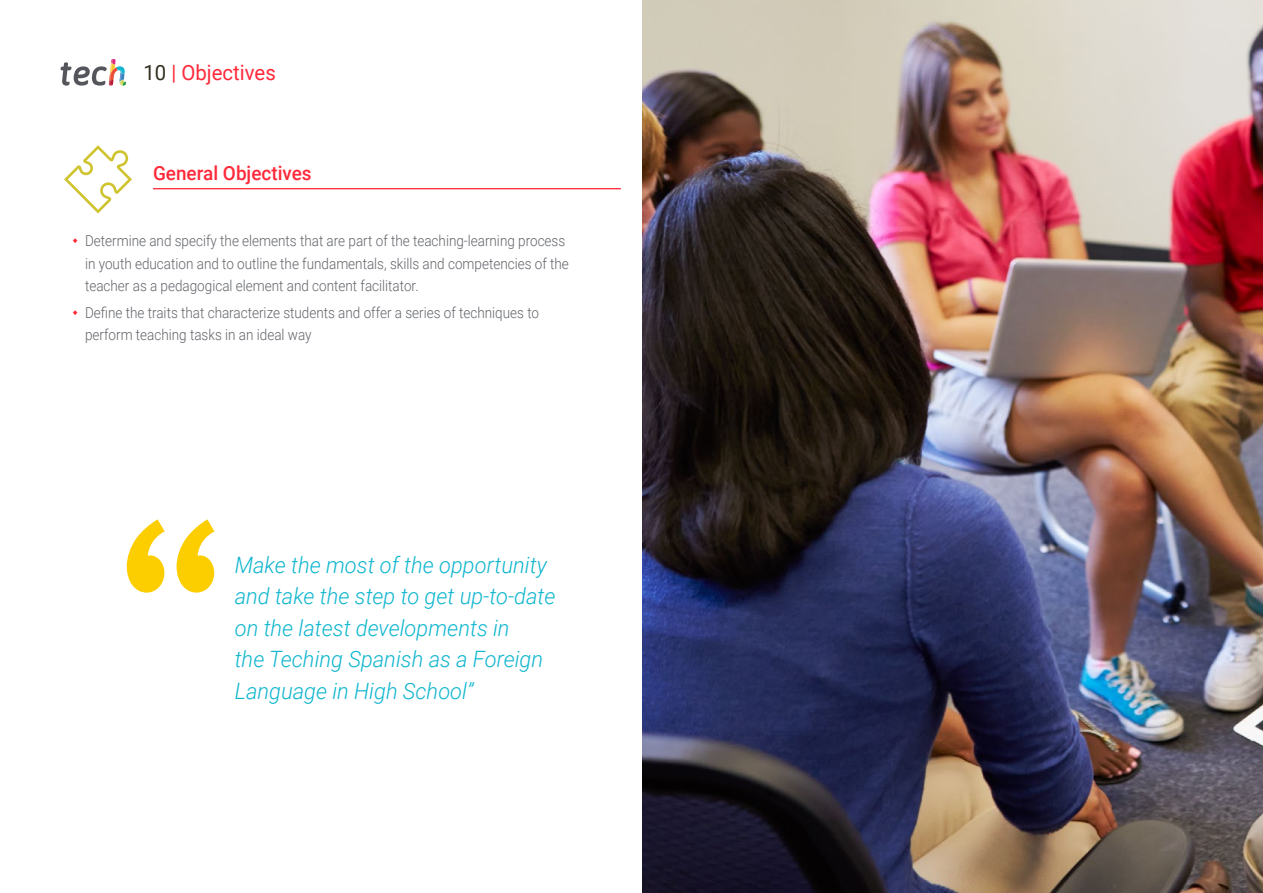
<style>
.page{position:relative;width:1263px;height:893px;background:#fff}
.page>*{position:absolute;margin:0;border:0;box-sizing:border-box;transform-origin:0 0}
.t1{font:italic 300 22.5px/31.5px "Roboto";color:#0fb6cf}
.t2{font:21px "Roboto";color:#ff293a}
.t3{font:500 19.5px "Roboto";color:#ff293a}
.t4{font:300 15px/22.5px "Roboto";color:#61646a;scale:.9 1}
.s1{color:#312e20}
</style>
<div class="page">
<hr style="left:153px;top:188px;width:468px;height:1px;background:#ff293a">
<svg style="left:64px;top:145px;width:68px;height:68px"></svg>
<img style="left:642px;top:0;width:621px;height:893px">
<svg style="left:127px;top:519px;width:87px;height:74px"></svg>
<svg style="left:61px;top:59px;width:65px;height:27px"></svg>
<h2 class="t2" style="left:144px;top:57px;width:134px"><span class="s1">10</span> | Objectives</h2>
<h3 class="t3" style="left:153px;top:160px;width:160px">General Objectives</h3>
<p class="t4" style="left:85px;top:229px;width:539px">Determine and specify the elements that are part of the teaching-learning process in youth education and to outline the fundamentals, skills and competencies of the teacher as a pedagogical element and content facilitator.</p>
<p class="t4" style="left:85px;top:301px;width:506px">Define the traits that characterize students and offer a series of techniques to perform teaching tasks in an ideal way</p>
<h1 class="t1" style="left:235px;top:548px;width:322px">Make the most of the opportunity and take the step to get up-to-date on the latest developments in<br>the Teching Spanish as a Foreign<br>Language in High School”</h1>
</div>
